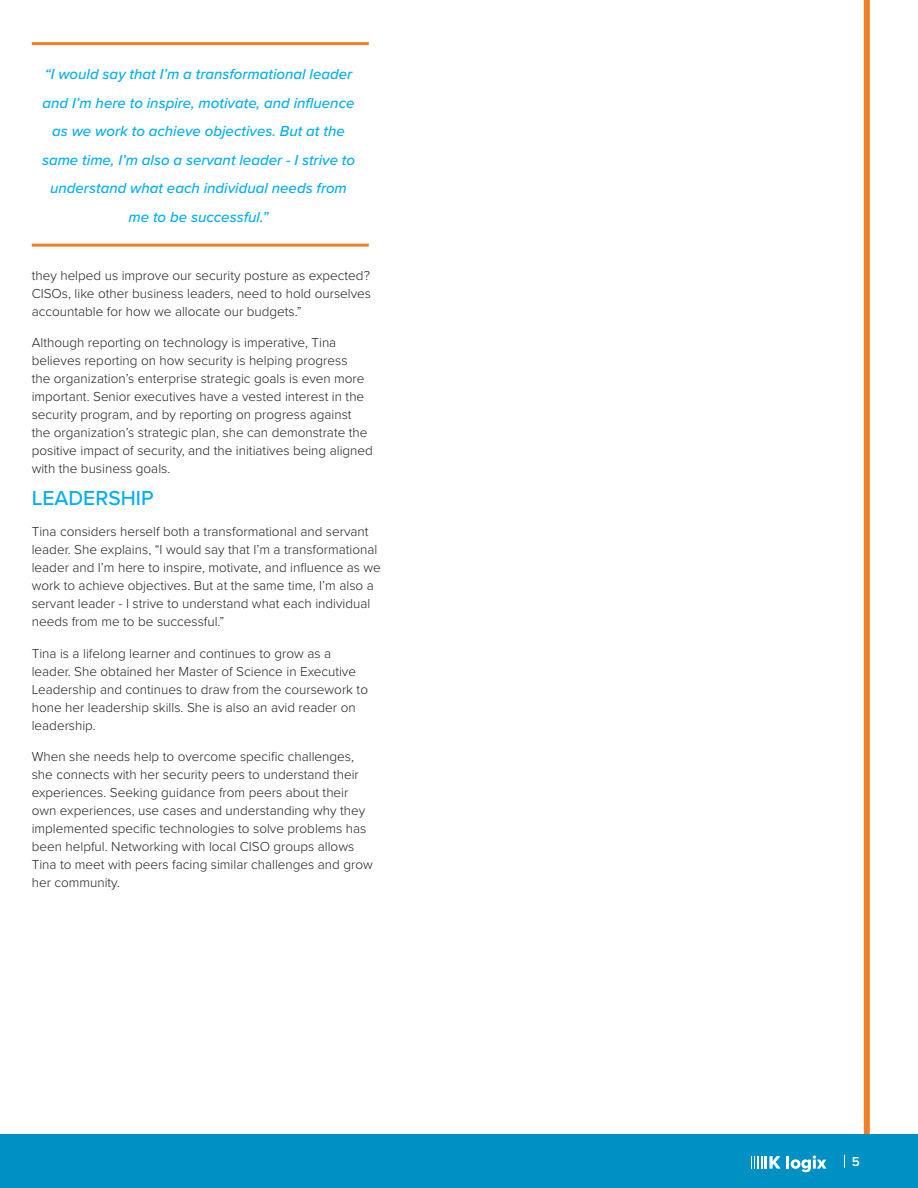
<style>
.page{position:relative;width:918px;height:1188px;background:#fff}
.page>*{position:absolute;margin:0;border:0;box-sizing:border-box;transform-origin:0 0}
.Body_Text{font:500 21px "Proxima Nova";color:#00aeef}
.Body_Text-2{font:italic 500 15px/28.5px "Proxima Nova";color:#00aeef;text-align:center}
.Body_Text-3{font:300 13.5px/18px "Proxima Nova";color:#231f20}
.t1{font:600 13.5px "Proxima Nova";color:#fff}
</style>
<div class="page">
<div style="left:0;top:1135px;width:918px;height:53px;background:#0091c4"></div>
<svg style="left:844px;top:1155px;width:1px;height:13px"></svg>
<svg style="left:751px;top:1156px;width:76px;height:16px"></svg>
<hr style="left:32px;top:42px;width:337px;height:3px;background:#f47e25">
<hr style="left:32px;top:244px;width:337px;height:3px;background:#f47e25">
<div style="left:864px;top:0;width:6px;height:1134px;background:#f47e25"></div>
<p class="Body_Text-2" style="left:42px;top:59px;width:315px">“I would say that I’m a transformational leader and I’m here to inspire, motivate, and influence as we work to achieve objectives. But at the same time, I’m also a servant leader - I strive to understand what each individual needs from me to be successful.”</p>
<p class="Body_Text-3" style="left:32px;top:266px;width:341px;text-align:justify">they helped us improve our security posture as expected?<br>CISOs, like other business leaders, need to hold ourselves accountable for how we allocate our budgets.”</p>
<p class="Body_Text-3" style="left:32px;top:333px;width:343px">Although reporting on technology is imperative, Tina believes reporting on how security is helping progress<br>the organization’s enterprise strategic goals is even more important. Senior executives have a vested interest in the security program, and by reporting on progress against the organization’s strategic plan, she can demonstrate the positive impact of security, and the initiatives being aligned with the business goals.</p>
<p class="Body_Text" style="left:32px;top:482px;width:123px">LEADERSHIP</p>
<p class="Body_Text-3" style="left:32px;top:522px;width:351px">Tina considers herself both a transformational and servant leader. She explains, “I would say that I’m a transformational leader and I’m here to inspire, motivate, and influence as we work to achieve objectives. But at the same time, I’m also a servant leader - I strive to understand what each individual needs from me to be successful.”</p>
<p class="Body_Text-3" style="left:32px;top:644px;width:338px">Tina is a lifelong learner and continues to grow as a leader. She obtained her Master of Science in Executive Leadership and continues to draw from the coursework to hone her leadership skills. She is also an avid reader on leadership.</p>
<p class="Body_Text-3" style="left:32px;top:747px;width:343px">When she needs help to overcome specific challenges, she connects with her security peers to understand their experiences. Seeking guidance from peers about their own experiences, use cases and understanding why they implemented specific technologies to solve problems has been helpful. Networking with local CISO groups allows Tina to meet with peers facing similar challenges and grow her community.</p>
<p class="t1" style="left:852px;top:1151px;width:10px">5</p>
</div>
